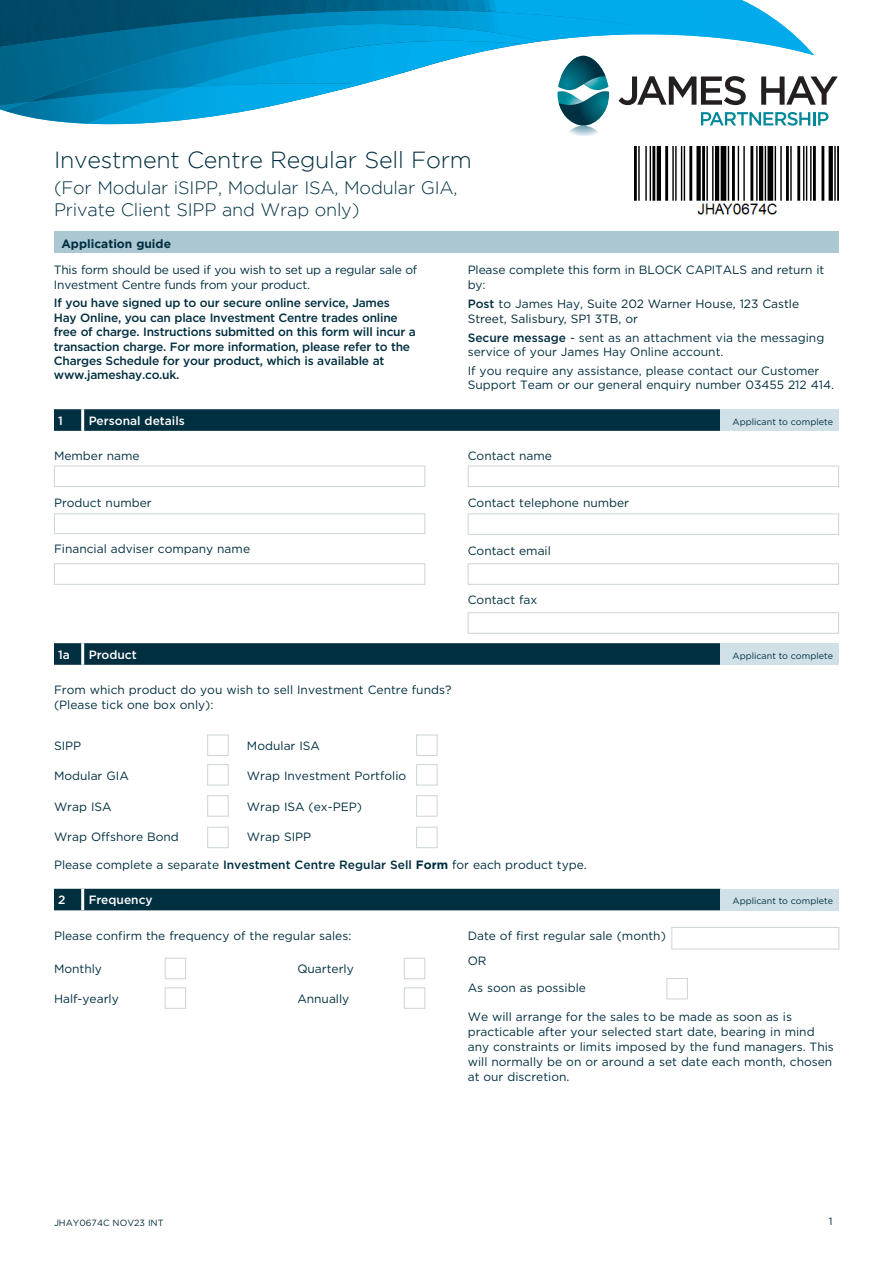
<style>
.page{position:relative;width:893px;height:1263px;background:#fff}
.page>*{position:absolute;margin:0;border:0;box-sizing:border-box;transform-origin:0 0}
.t1{font:300 23.25px "Gotham";letter-spacing:-.01em;color:#002f40}
.t2{font:300 18px/21.6px "Gotham";letter-spacing:-.01em;color:#002f40}
.t3{font:12px/15px "Gotham";color:#002f40}
.t4{font:500 12px/14.4px "Gotham";letter-spacing:-.02em;color:#002f40}
.t5{font:12px/14.4px "Gotham";letter-spacing:-.02em;color:#002f40}
.t6{font:12px/15px "Gotham";color:#002938}
.t7{font:500 12px "Gotham";color:#fff}
.t8{font:700 12px "Gotham";color:#002f40}
.t9{font:10.5px "Gotham";color:#002938}
.t10{font:9px "Gotham";color:#002f40}
.t11{font:9px "Gotham";color:#002938}
.s1{font-weight:500;color:#002f40}
.s2{color:#002f40}
.s3{font-weight:500}
.s4{font-weight:700}
</style>
<div class="page">
<svg style="left:97px;top:0;width:717px;height:125px"></svg>
<svg style="left:807px;top:47px;width:7px;height:8px"></svg>
<img style="left:0;top:53px;width:699px;height:58px">
<img style="left:5px;top:106px;width:82px;height:18px">
<img style="left:87px;top:106px;width:275px;height:18px">
<img style="left:0;top:10px;width:692px;height:96px">
<img style="left:27px;top:47px;width:515px;height:55px">
<img style="left:188px;top:64px;width:246px;height:23px">
<img style="left:687px;top:0;width:120px;height:53px">
<img style="left:686px;top:0;width:19px;height:37px">
<img style="left:0;top:0;width:585px;height:47px">
<svg style="left:619px;top:76px;width:127px;height:29px"></svg>
<svg style="left:761px;top:76px;width:77px;height:29px"></svg>
<svg style="left:701px;top:112px;width:127px;height:14px"></svg>
<svg style="left:557px;top:56px;width:52px;height:80px"></svg>
<div style="left:54px;top:232px;width:785px;height:21px;background:#aac7d2"></div>
<img style="left:634px;top:147px;width:205px;height:68px">
<svg style="left:54px;top:409px;width:666px;height:22px;background:#043243"></svg>
<div style="left:720px;top:409px;width:119px;height:22px;background:#d0e0e7"></div>
<hr style="left:81px;top:409px;width:3px;height:22px;background:#fff">
<svg style="left:54px;top:643px;width:666px;height:22px;background:#043243"></svg>
<div style="left:720px;top:643px;width:119px;height:22px;background:#d0e0e7"></div>
<hr style="left:81px;top:643px;width:3px;height:22px;background:#fff">
<div style="left:54px;top:466px;width:371px;height:21px;background:#fff;border:1px solid #ccd4d7"></div>
<div style="left:468px;top:466px;width:371px;height:21px;background:#fff;border:1px solid #ccd4d7"></div>
<div style="left:54px;top:513px;width:371px;height:21px;background:#fff;border:1px solid #ccd4d7"></div>
<div style="left:468px;top:513px;width:371px;height:22px;background:#fff;border:1px solid #ccd4d7"></div>
<div style="left:671px;top:927px;width:168px;height:22px;background:#fff;border:1px solid #ccd4d7"></div>
<div style="left:54px;top:563px;width:371px;height:22px;background:#fff;border:1px solid #ccd4d7"></div>
<div style="left:207px;top:735px;width:22px;height:21px;background:#fff;border:1px solid #ccd4d7"></div>
<div style="left:416px;top:735px;width:21px;height:21px;background:#fff;border:1px solid #ccd4d7"></div>
<div style="left:207px;top:764px;width:22px;height:21px;background:#fff;border:1px solid #ccd4d7"></div>
<div style="left:416px;top:764px;width:21px;height:21px;background:#fff;border:1px solid #ccd4d7"></div>
<div style="left:207px;top:795px;width:22px;height:21px;background:#fff;border:1px solid #ccd4d7"></div>
<div style="left:416px;top:795px;width:21px;height:21px;background:#fff;border:1px solid #ccd4d7"></div>
<div style="left:207px;top:827px;width:22px;height:21px;background:#fff;border:1px solid #ccd4d7"></div>
<div style="left:416px;top:827px;width:21px;height:21px;background:#fff;border:1px solid #ccd4d7"></div>
<div style="left:54px;top:889px;width:666px;height:21px;background:#002f40"></div>
<div style="left:720px;top:889px;width:119px;height:21px;background:#d0e0e7"></div>
<hr style="left:81px;top:889px;width:3px;height:21px;background:#fff">
<div style="left:165px;top:958px;width:21px;height:21px;background:#fff;border:1px solid #ccd4d7"></div>
<div style="left:404px;top:958px;width:21px;height:21px;background:#fff;border:1px solid #ccd4d7"></div>
<div style="left:165px;top:987px;width:21px;height:22px;background:#fff;border:1px solid #ccd4d7"></div>
<div style="left:666px;top:978px;width:22px;height:21px;background:#fff;border:1px solid #ccd4d7"></div>
<div style="left:404px;top:987px;width:21px;height:22px;background:#fff;border:1px solid #ccd4d7"></div>
<div style="left:468px;top:563px;width:371px;height:22px;background:#fff;border:1px solid #ccd4d7"></div>
<div style="left:468px;top:612px;width:371px;height:22px;background:#fff;border:1px solid #ccd4d7"></div>
<h1 class="t1" style="left:54px;top:147px;width:419px">Investment Centre Regular Sell Form</h1>
<h2 class="t2" style="left:54px;top:177px;width:405px">(For Modular iSIPP, Modular ISA, Modular GIA,<br>Private Client SIPP and Wrap only)</h2>
<p class="t8" style="left:62px;top:236px;width:111px">Application guide</p>
<p class="t5" style="left:54px;top:263px;width:365px">This form should be used if you wish to set up a regular sale of<br>Investment Centre funds from your product.</p>
<p class="t4" style="left:54px;top:296px;width:363px">If you have signed up to our secure online service, James<br>Hay Online, you can place Investment Centre trades online free of charge. Instructions submitted on this form will incur a transaction charge. For more information, please refer to the Charges Schedule for your product, which is available at www.jameshay.co.uk.</p>
<p class="t3" style="left:468px;top:263px;width:358px;line-height:14.4px">Please complete this form in BLOCK CAPITALS and return it by:</p>
<p class="t6" style="left:468px;top:296px;width:333px"><span class="s1">Post</span> <span class="s2">to James Hay,</span> Suite 202 Warner House, 123 Castle<br>Street, Salisbury, SP1 3TB<span class="s2">, or</span></p>
<p class="t3" style="left:468px;top:330px;width:358px;line-height:14.4px"><span class="s3">Secure message</span> - sent as an attachment via the messaging service of your James Hay Online account.</p>
<p class="t3" style="left:468px;top:363px;width:368px;line-height:14.4px">If you require any assistance, please contact our Customer<br>Support Team or our general enquiry number 03455 212 414.</p>
<p class="t7" style="left:58px;top:413px;width:6px">1</p>
<p class="t7" style="left:89px;top:413px;width:98px">Personal details</p>
<p class="t10" style="left:733px;top:416px;width:102px">Applicant to complete</p>
<p class="t3" style="left:54px;top:448px;width:87px">Member name</p>
<p class="t3" style="left:468px;top:448px;width:86px">Contact name</p>
<p class="t3" style="left:54px;top:495px;width:99px">Product number</p>
<p class="t3" style="left:468px;top:495px;width:163px">Contact telephone number</p>
<p class="t3" style="left:54px;top:541px;width:198px">Financial adviser company name</p>
<p class="t3" style="left:468px;top:543px;width:85px">Contact email</p>
<p class="t3" style="left:468px;top:592px;width:71px">Contact fax</p>
<p class="t7" style="left:58px;top:647px;width:13px">1a</p>
<p class="t7" style="left:89px;top:647px;width:49px">Product</p>
<p class="t10" style="left:733px;top:650px;width:102px">Applicant to complete</p>
<p class="t3" style="left:54px;top:682px;width:399px">From which product do you wish to sell Investment Centre funds? (Please tick one box only):</p>
<p class="t3" style="left:54px;top:738px;width:29px">SIPP</p>
<p class="t3" style="left:247px;top:738px;width:75px">Modular ISA</p>
<p class="t3" style="left:54px;top:768px;width:76px">Modular GIA</p>
<p class="t3" style="left:247px;top:768px;width:161px">Wrap Investment Portfolio</p>
<p class="t3" style="left:54px;top:799px;width:59px">Wrap ISA</p>
<p class="t3" style="left:247px;top:799px;width:117px">Wrap ISA (ex-PEP)</p>
<p class="t3" style="left:54px;top:829px;width:126px">Wrap Offshore Bond</p>
<p class="t3" style="left:54px;top:857px;width:534px">Please complete a separate <span class="s3">Investment Centre Regular Sell</span> <span class="s4">Form</span> for each product type.</p>
<p class="t3" style="left:247px;top:829px;width:66px">Wrap SIPP</p>
<p class="t7" style="left:58px;top:892px;width:9px">2</p>
<p class="t7" style="left:89px;top:892px;width:65px">Frequency</p>
<p class="t10" style="left:733px;top:895px;width:102px">Applicant to complete</p>
<p class="t3" style="left:54px;top:928px;width:299px">Please confirm the frequency of the regular sales:</p>
<p class="t3" style="left:468px;top:923px;width:200px;line-height:25.5px">Date of first regular sale (month)<br>OR</p>
<p class="t3" style="left:468px;top:980px;width:120px">As soon as possible</p>
<p class="t3" style="left:468px;top:1009px;width:368px">We will arrange for the sales to be made as soon as is practicable after your selected start date, bearing in mind any constraints or limits imposed by the fund managers. This will normally be on or around a set date each month, chosen at our discretion.</p>
<p class="t3" style="left:54px;top:961px;width:50px">Monthly</p>
<p class="t3" style="left:297px;top:961px;width:58px">Quarterly</p>
<p class="t3" style="left:54px;top:991px;width:66px">Half-yearly</p>
<p class="t3" style="left:297px;top:991px;width:54px">Annually</p>
<p class="t11" style="left:54px;top:1216px;width:111px">JHAY0674C NOV23 INT</p>
<p class="t9" style="left:829px;top:1214px;width:5px">1</p>
</div>
